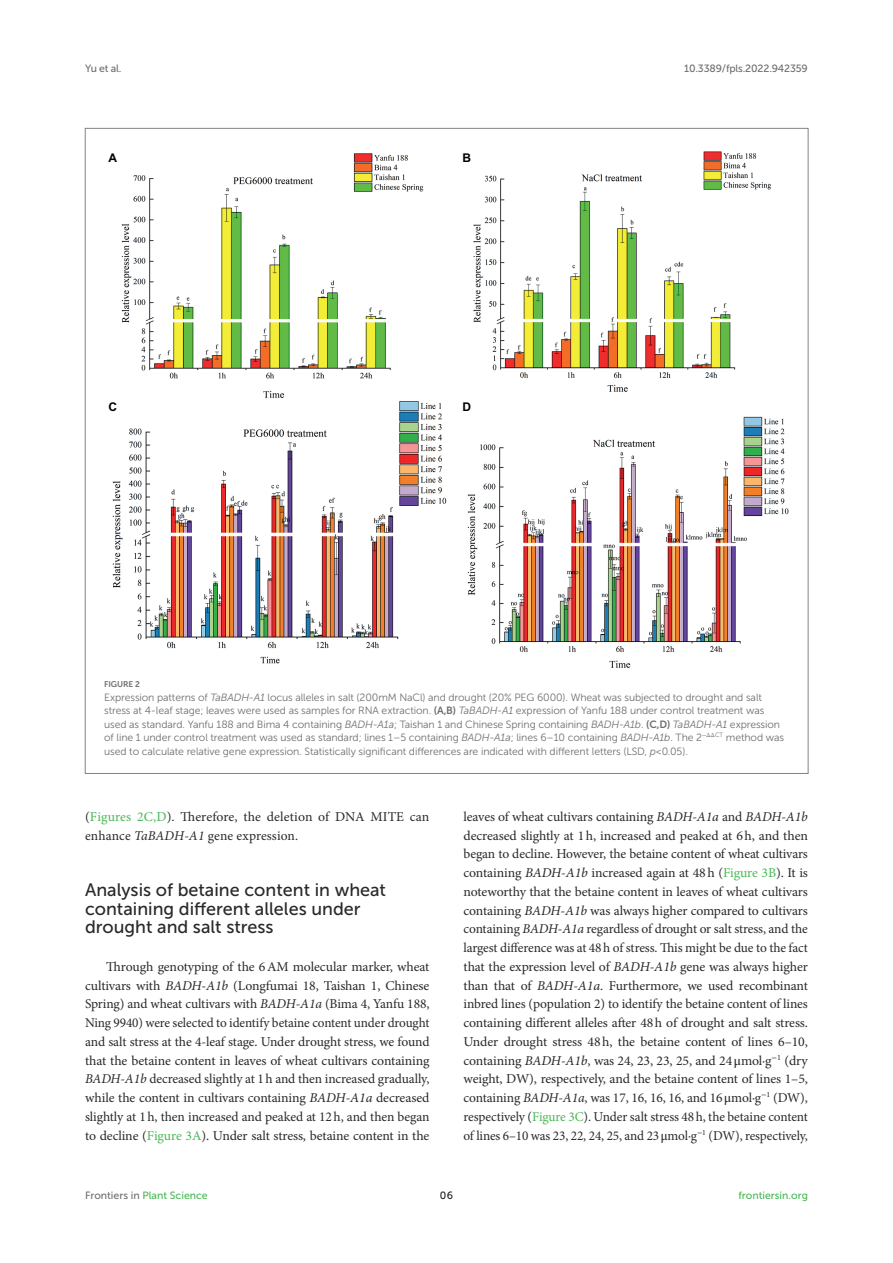
<style>
.page{position:relative;width:893px;height:1263px;background:#fff}
.page>*{position:absolute;margin:0;border:0;box-sizing:border-box;transform-origin:0 0}
.HEAD_2{font:18px/18.8px "Museo Sans 500";color:#292929}
.TEXT_FLUSH{font:13.5px/18.8px "Minion Pro";letter-spacing:-.01em;color:#292929;text-align:justify}
.TEXT_FLUSH-2{font:13.5px/18.8px "Minion Pro";letter-spacing:.01em;color:#292929}
.t1{font:700 12px "Arial";color:#000001}
.FIG_LEG{font:10.5px/13.5px "Museo Sans 300";letter-spacing:-.01em;color:#6f6f70}
.t2{font:10.5px "Museo Sans 500";color:#49b856}
.t3{font:10.5px "Museo Sans 500";letter-spacing:-.015em;color:#6f6f70}
.t4{font:10.5px "Museo Sans 500";color:#231f20}
.FIG_HD{font:8.25px "Museo Sans 700";letter-spacing:-.01em;color:#6f6f70}
.s1{font-style:italic}
.s2{font-family:"Museo Sans 700"}
.s3{color:#49b856}
.s4{font-family:"STIX"}
.s5{color:#6f6f70}
</style>
<div class="page">
<img style="left:112px;top:151px;width:677px;height:517px">
<p class="t3" style="left:85px;top:63px;width:38px">Yu et al.</p>
<p class="t3" style="left:684px;top:63px;width:125px">10.3389/fpls.2022.942359</p>
<p class="t1" style="left:108px;top:149px;width:10px">A</p>
<p class="t1" style="left:462px;top:149px;width:10px">B</p>
<p class="t1" style="left:108px;top:398px;width:10px">C</p>
<p class="t1" style="left:462px;top:398px;width:10px">D</p>
<p class="FIG_HD" style="left:104px;top:680px;width:37px">FIGURE 2</p>
<p class="FIG_LEG" style="left:104px;top:690px;width:681px">Expression patterns of <span class="s1">TaBADH-A1</span> locus alleles in salt (200 mM NaCl) and drought (20% PEG 6000). Wheat was subjected to drought and salt stress at 4-leaf stage; leaves were used as samples for RNA extraction. <span class="s2">(A,B)</span> <span class="s1">TaBADH-A1</span> expression of Yanfu 188 under control treatment was used as standard. Yanfu 188 and Bima 4 containing <span class="s1">BADH-A1a</span>; Taishan 1 and Chinese Spring containing <span class="s1">BADH-A1b</span>. <span class="s2">(C,D)</span> <span class="s1">TaBADH-A1</span> expression of line 1 under control treatment was used as standard; lines 1–5 containing <span class="s1">BADH-A1a</span>; lines 6–10 containing <span class="s1">BADH-A1b</span>. The 2<sup>−ΔΔ</sup><sup>CT</sup> method was used to calculate relative gene expression. Statistically significant differences are indicated with different letters (LSD, <span class="s1">p</span> &lt; 0.05).</p>
<p class="TEXT_FLUSH-2" style="left:85px;top:807px;width:346px">(<span class="s3">Figures 2C,D</span>). Therefore, the deletion of DNA MITE can enhance <span class="s1">TaBADH-A1</span> gene expression.</p>
<p class="HEAD_2" style="left:85px;top:880px;width:303px">Analysis of betaine content in wheat containing different alleles under drought and salt stress</p>
<p class="TEXT_FLUSH" style="left:85px;top:957px;width:346px;text-indent:21px">Through genotyping of the 6AM molecular marker, wheat cultivars with <span class="s1">BADH-A1b</span> (Longfumai 18, Taishan 1, Chinese Spring) and wheat cultivars with <span class="s1">BADH-A1a</span> (Bima 4, Yanfu 188, Ning 9940) were selected to identify betaine content under drought and salt stress at the 4-leaf stage. Under drought stress, we found that the betaine content in leaves of wheat cultivars containing <span class="s1">BADH-A1b</span> decreased slightly at 1h and then increased gradually, while the content in cultivars containing <span class="s1">BADH-A1a</span> decreased slightly at 1h, then increased and peaked at 12h, and then began to decline (<span class="s3">Figure 3A</span>). Under salt stress, betaine content in the</p>
<p class="TEXT_FLUSH" style="left:463px;top:807px;width:346px">leaves of wheat cultivars containing <span class="s1">BADH-A1a</span> and <span class="s1">BADH-A1b </span>decreased slightly at 1h, increased and peaked at 6h, and then began to decline. However, the betaine content of wheat cultivars containing <span class="s1">BADH-A1b</span> increased again at 48h (<span class="s3">Figure 3B</span>). It is noteworthy that the betaine content in leaves of wheat cultivars containing <span class="s1">BADH-A1b</span> was always higher compared to cultivars containing <span class="s1">BADH-A1a</span> regardless of drought or salt stress, and the largest difference was at 48h of stress. This might be due to the fact that the expression level of <span class="s1">BADH-A1b</span> gene was always higher than that of <span class="s1">BADH-A1a</span>. Furthermore, we used recombinant inbred lines (population 2) to identify the betaine content of lines containing different alleles after 48h of drought and salt stress.<br>Under drought stress 48h, the betaine content of lines 6–10, containing <span class="s1">BADH-A1b</span>, was 24, 23, 23, 25, and 24<span class="s4">μ</span>mol·g<sup>−</sup><sup>1</sup> (dry weight, DW), respectively, and the betaine content of lines 1–5, containing <span class="s1">BADH-A1a</span>, was 17, 16, 16, 16, and 16<span class="s4">μ</span>mol·g<sup>−</sup><sup>1</sup> (DW), respectively (<span class="s3">Figure 3C</span>). Under salt stress 48h, the betaine content of lines 6–10 was 23, 22, 24, 25, and 23<span class="s4">μ</span>mol·g<sup>−</sup><sup>1</sup> (DW), respectively,</p>
<p class="t2" style="left:85px;top:1190px;width:124px"><span class="s5">Frontiers in</span> Plant Science</p>
<p class="t4" style="left:440px;top:1190px;width:15px">06</p>
<p class="t2" style="left:738px;top:1190px;width:71px">frontiersin.org</p>
</div>
